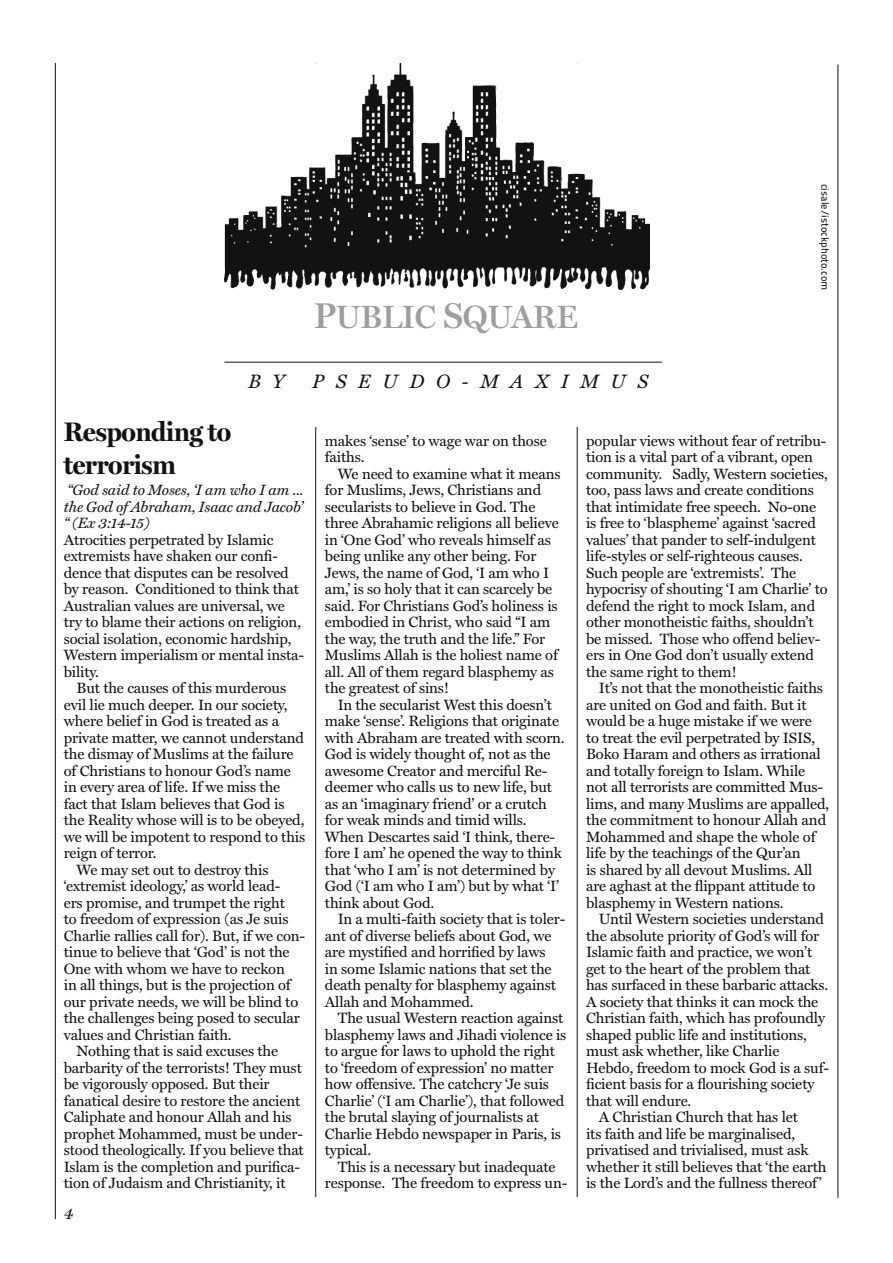
<style>
.page{position:relative;width:893px;height:1263px;background:#fff}
.page>*{position:absolute;margin:0;border:0;box-sizing:border-box;transform-origin:0 0}
.t1{font:32.4px "Miller Display Semibold SC900";letter-spacing:-.01em;color:#9d9f9e}
.t2{font:700 27px/33px "Miller Display";letter-spacing:-.01em;color:#121212}
.t3{font:italic 19.5px "Miller Text";letter-spacing:.6em;color:#121212}
.t4{font:italic 16.5px "Miller Text";color:#121212}
.t5{font:15px/16.5px "Miller Text";letter-spacing:-.01em;color:#121212}
.t6{font:italic 15px/16.5px "Miller Text";letter-spacing:-.01em;color:#121212;text-align:justify}
.t7{font:10.5px "Titillium Maps 26 L 500 wt";color:#121212}
.s1{font-size:36px}
</style>
<div class="page">
<hr style="left:55px;top:63px;width:1px;height:1156px;background:#121212">
<hr style="left:315px;top:64px;width:1px;height:1133px;background:#121212">
<hr style="left:837px;top:65px;width:1px;height:1133px;background:#121212">
<hr style="left:577px;top:64px;width:1px;height:1133px;background:#121212">
<div style="left:65px;top:65px;width:763px;height:362px;background:#fff"></div>
<img style="left:224px;top:64px;width:425px;height:226px">
<hr style="left:224px;top:362px;width:438px;height:1px;background:#121212">
<h1 class="t1" style="left:314px;top:299px;width:264px"><span class="s1">P</span>UBLIC <span class="s1">S</span>QUARE</h1>
<h3 class="t3" style="left:248px;top:370px;width:38px">b y</h3>
<h3 class="t3" style="left:312px;top:370px;width:46px">P seu</h3>
<h3 class="t3" style="left:410px;top:370px;width:175px">do -Maximus</h3>
<p class="t7" style="left:833px;top:184px;width:108px;rotate:90deg">cisale/istockphoto.com</p>
<h2 class="t2" style="left:64px;top:416px;width:169px">Responding to terrorism</h2>
<p class="t6" style="left:64px;top:482px;width:241px">“God said to Moses, ‘I am who I am ... the God of Abraham, Isaac and Jacob’ “ (Ex 3:14-15)</p>
<p class="t5" style="left:64px;top:531px;width:242px">Atrocities perpetrated by Islamic extremists have shaken our confi&shy;dence that disputes can be resolved by reason. Conditioned to think that Australian values are universal, we try to blame their actions on religion, social isolation, economic hardship, Western imperialism or mental insta&shy;bility.</p>
<p class="t5" style="left:77px;top:680px;width:211px">But the causes of this murderous</p>
<p class="t5" style="left:64px;top:696px;width:225px">evil lie much deeper. In our society,</p>
<p class="t5" style="left:64px;top:713px;width:217px">where belief in God is treated as a</p>
<p class="t5" style="left:64px;top:729px;width:242px">private matter, we cannot understand</p>
<p class="t5" style="left:64px;top:746px;width:231px">the dismay of Muslims at the failure</p>
<p class="t5" style="left:64px;top:762px;width:228px">of Christians to honour God’s name</p>
<p class="t5" style="left:64px;top:779px;width:218px">in every area of life. If we miss the</p>
<p class="t5" style="left:64px;top:795px;width:222px">fact that Islam believes that God is</p>
<p class="t5" style="left:64px;top:812px;width:242px">the Reality whose will is to be obeyed,</p>
<p class="t5" style="left:64px;top:828px;width:243px">we will be impotent to respond to this</p>
<p class="t5" style="left:64px;top:845px;width:94px">reign of terror.</p>
<p class="t5" style="left:77px;top:861px;width:193px">We may set out to destroy this</p>
<p class="t5" style="left:64px;top:878px;width:218px">‘extremist ideology,’ as world lead-</p>
<p class="t5" style="left:64px;top:894px;width:223px">ers promise, and trumpet the right</p>
<p class="t5" style="left:64px;top:911px;width:226px">to freedom of expression (as Je suis</p>
<p class="t5" style="left:64px;top:927px;width:243px">Charlie rallies call for). But, if we con-</p>
<p class="t5" style="left:64px;top:944px;width:227px">tinue to believe that ‘God’ is not the</p>
<p class="t5" style="left:64px;top:960px;width:223px">One with whom we have to reckon</p>
<p class="t5" style="left:64px;top:977px;width:228px">in all things, but is the projection of</p>
<p class="t5" style="left:64px;top:993px;width:236px">our private needs, we will be blind to</p>
<p class="t5" style="left:64px;top:1010px;width:237px">the challenges being posed to secular</p>
<p class="t5" style="left:64px;top:1026px;width:169px">values and Christian faith.</p>
<p class="t5" style="left:77px;top:1043px;width:203px">Nothing that is said excuses the</p>
<p class="t5" style="left:64px;top:1059px;width:240px">barbarity of the terrorists! They must</p>
<p class="t5" style="left:64px;top:1076px;width:207px">be vigorously opposed. But their</p>
<p class="t5" style="left:64px;top:1092px;width:238px">fanatical desire to restore the ancient</p>
<p class="t5" style="left:64px;top:1109px;width:229px">Caliphate and honour Allah and his</p>
<p class="t5" style="left:64px;top:1125px;width:241px">prophet Mohammed, must be under-</p>
<p class="t5" style="left:64px;top:1142px;width:242px">stood theologically. If you believe that</p>
<p class="t5" style="left:64px;top:1158px;width:238px">Islam is the completion and purifica-</p>
<p class="t5" style="left:64px;top:1175px;width:223px">tion of Judaism and Christianity, it</p>
<p class="t4" style="left:64px;top:1204px;width:11px">4</p>
<p class="t5" style="left:325px;top:432px;width:223px">makes ‘sense’ to wage war on those faiths.</p>
<p class="t5" style="left:325px;top:465px;width:237px;text-indent:13px">We need to examine what it means for Muslims, Jews, Christians and secularists to believe in God. The three Abrahamic religions all believe in ‘One God’ who reveals himself as being unlike any other being. For Jews, the name of God, ‘I am who I am,’ is so holy that it can scarcely be said. For Christians God’s holiness is embodied in Christ, who said “I am the way, the truth and the life.” For Muslims Allah is the holiest name of all. All of them regard blasphemy as the greatest of sins!</p>
<p class="t5" style="left:325px;top:696px;width:241px;text-indent:13px">In the secularist West this doesn’t make ‘sense’. Religions that originate with Abraham are treated with scorn.<br>God is widely thought of, not as the awesome Creator and merciful Re&shy;deemer who calls us to new life, but as an ‘imaginary friend’ or a crutch for weak minds and timid wills.<br>When Descartes said ‘I think, there&shy;fore I am’ he opened the way to think that ‘who I am’ is not determined by God (‘I am who I am’) but by what ‘I’ think about God.</p>
<p class="t5" style="left:325px;top:911px;width:242px;text-indent:13px">In a multi-faith society that is toler&shy;ant of diverse beliefs about God, we are mystified and horrified by laws<br>in some Islamic nations that set the death penalty for blasphemy against Allah and Mohammed.</p>
<p class="t5" style="left:325px;top:1010px;width:243px;text-indent:13px">The usual Western reaction against blasphemy laws and Jihadi violence is to argue for laws to uphold the right to ‘freedom of expression’ no matter how offensive. The catchcry ‘Je suis Charlie’ (‘I am Charlie’), that followed the brutal slaying of journalists at Charlie Hebdo newspaper in Paris, is typical.</p>
<p class="t5" style="left:325px;top:1158px;width:244px;text-align:center">This is a necessary but inadequate response. The freedom to express un-</p>
<p class="t5" style="left:586px;top:432px;width:243px">popular views without fear of retribu&shy;tion is a vital part of a vibrant, open community. Sadly, Western societies, too, pass laws and create conditions that intimidate free speech. No-one is free to ‘blaspheme’ against ‘sacred values’ that pander to self-indulgent life-styles or self-righteous causes.<br>Such people are ‘extremists’. The hypocrisy of shouting ‘I am Charlie’ to defend the right to mock Islam, and other monotheistic faiths, shouldn’t be missed. Those who offend believ&shy;ers in One God don’t usually extend the same right to them!</p>
<p class="t5" style="left:586px;top:680px;width:245px;text-indent:13px">It’s not that the monotheistic faiths are united on God and faith. But it would be a huge mistake if we were<br>to treat the evil perpetrated by ISIS, Boko Haram and others as irrational and totally foreign to Islam. While not all terrorists are committed Mus&shy;lims, and many Muslims are appalled, the commitment to honour Allah and Mohammed and shape the whole of life by the teachings of the Qur’an<br>is shared by all devout Muslims. All are aghast at the flippant attitude to blasphemy in Western nations.</p>
<p class="t5" style="left:599px;top:911px;width:227px">Until Western societies understand</p>
<p class="t5" style="left:586px;top:927px;width:235px">the absolute priority of God’s will for</p>
<p class="t5" style="left:586px;top:944px;width:228px">Islamic faith and practice, we won’t</p>
<p class="t5" style="left:586px;top:960px;width:226px">get to the heart of the problem that</p>
<p class="t5" style="left:586px;top:977px;width:244px">has surfaced in these barbaric attacks.</p>
<p class="t5" style="left:586px;top:993px;width:234px">A society that thinks it can mock the</p>
<p class="t5" style="left:586px;top:1010px;width:240px">Christian faith, which has profoundly</p>
<p class="t5" style="left:586px;top:1026px;width:222px">shaped public life and institutions,</p>
<p class="t5" style="left:586px;top:1043px;width:195px">must ask whether, like Charlie</p>
<p class="t5" style="left:586px;top:1059px;width:244px">Hebdo, freedom to mock God is a suf-</p>
<p class="t5" style="left:586px;top:1076px;width:230px">ficient basis for a flourishing society</p>
<p class="t5" style="left:586px;top:1092px;width:107px">that will endure.</p>
<p class="t5" style="left:599px;top:1109px;width:201px">A Christian Church that has let</p>
<p class="t5" style="left:586px;top:1125px;width:211px">its faith and life be marginalised,</p>
<p class="t5" style="left:586px;top:1142px;width:224px">privatised and trivialised, must ask</p>
<p class="t5" style="left:586px;top:1158px;width:242px">whether it still believes that ‘the earth</p>
<p class="t5" style="left:586px;top:1175px;width:237px">is the Lord’s and the fullness thereof’</p>
</div>
